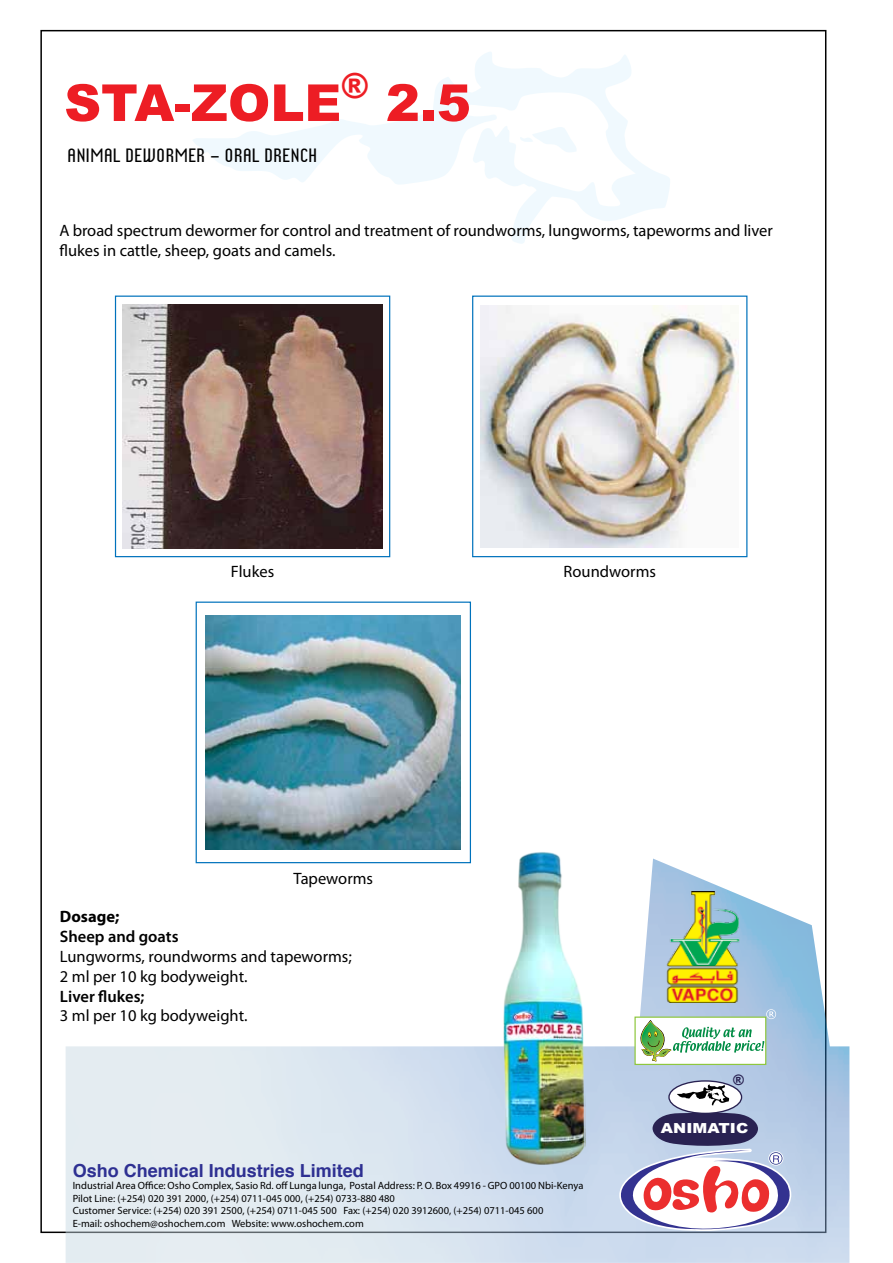
<style>
.page{position:relative;width:893px;height:1263px;background:#fff}
.page>*{position:absolute;margin:0;border:0;box-sizing:border-box;transform-origin:0 0}
.t1{font:900 51px "Arial";color:#ed1d24}
.t2{font:700 18px "Helvetica";color:#2e3092}
.t3{font:18px "Chica Mono";color:#000}
.t4{font:16.5px/19.8px "Myriad Pro";color:#000}
.t5{font:600 16.5px "Myriad Pro";color:#000}
.t6{font:700 16.5px "Myriad Pro";color:#000}
.t7{font:900 14.4px "Arial";color:#292252}
.t8{font:900 13.8px "Arial";color:#fff;scale:1.14 1}
.t9{font:10.5px/12.6px "Myriad Pro";color:#000}
</style>
<div class="page">
<svg style="left:193px;top:52px;width:477px;height:192px"></svg>
<svg style="left:519px;top:127px;width:59px;height:25px"></svg>
<img style="left:66px;top:858px;width:783px;height:405px">
<div style="left:634px;top:1016px;width:132px;height:49px;background:#fff;border:1px solid #8fc73e"></div>
<svg style="left:628px;top:1009px;width:148px;height:52px"></svg>
<svg style="left:605px;top:1111px;width:199px;height:123px"></svg>
<svg style="left:669px;top:1081px;width:73px;height:32px"></svg>
<div style="left:668px;top:1080px;width:74px;height:34px;border:1px solid #292252;border-radius:50%"></div>
<svg style="left:677px;top:1084px;width:52px;height:21px"></svg>
<svg style="left:115px;top:296px;width:275px;height:261px"></svg>
<img style="left:123px;top:305px;width:259px;height:243px">
<div style="left:472px;top:296px;width:275px;height:261px;background:#fff;border:1px solid #0072bc"></div>
<img style="left:481px;top:306px;width:258px;height:241px">
<div style="left:196px;top:601px;width:275px;height:262px;background:#fff;border:1px solid #0072bc"></div>
<img style="left:206px;top:616px;width:255px;height:233px">
<img style="left:502px;top:852px;width:84px;height:314px">
<img style="left:664px;top:891px;width:77px;height:111px">
<h1 class="t1" style="left:64px;top:74px;width:408px">STA-ZOLE<sup>®</sup> 2.5</h1>
<h2 class="t3" style="left:67px;top:144px;width:251px">ANIMAL DEWORMER - ORAL DRENCH</h2>
<h3 class="t4" style="left:59px;top:220px;width:715px">A broad spectrum dewormer for control and treatment of roundworms, lungworms, tapeworms and liver flukes in cattle, sheep, goats and camels.</h3>
<h3 class="t4" style="left:231px;top:561px;width:45px">Flukes</h3>
<h3 class="t4" style="left:564px;top:561px;width:94px">Roundworms</h3>
<h3 class="t4" style="left:294px;top:868px;width:81px">Tapeworms</h3>
<h3 class="t6" style="left:60px;top:906px;width:61px">Dosage;</h3>
<h3 class="t5" style="left:60px;top:926px;width:120px">Sheep and goats</h3>
<h3 class="t4" style="left:60px;top:946px;width:293px">Lungworms, roundworms and tapeworms;<br>2 ml per 10 kg bodyweight.</h3>
<h3 class="t5" style="left:60px;top:985px;width:86px">Liver flukes;</h3>
<h3 class="t4" style="left:60px;top:1006px;width:189px">3 ml per 10 kg bodyweight.</h3>
<h2 class="t2" style="left:73px;top:1156px;width:293px">Osho Chemical Industries Limited</h2>
<p class="t9" style="left:73px;top:1179px;width:512px">Industrial Area Office: Osho Complex, Sasio Rd. off Lunga lunga, Postal Address: P. O. Box 49916 - GPO 00100 Nbi-Kenya Pilot Line: (+254) 020 391 2000, (+254) 0711-045 000, (+254) 0733-880 480<br>Customer Service: (+254) 020 391 2500, (+254) 0711-045 500 Fax: (+254) 020 3912600, (+254) 0711-045 600<br>E-mail: oshochem@oshochem.com Website: www.oshochem.com</p>
<h3 class="t7" style="left:733px;top:1072px;width:13px">®</h3>
<h3 class="t8" style="left:661px;top:1120px;width:78px">ANIMATIC</h3>
</div>
